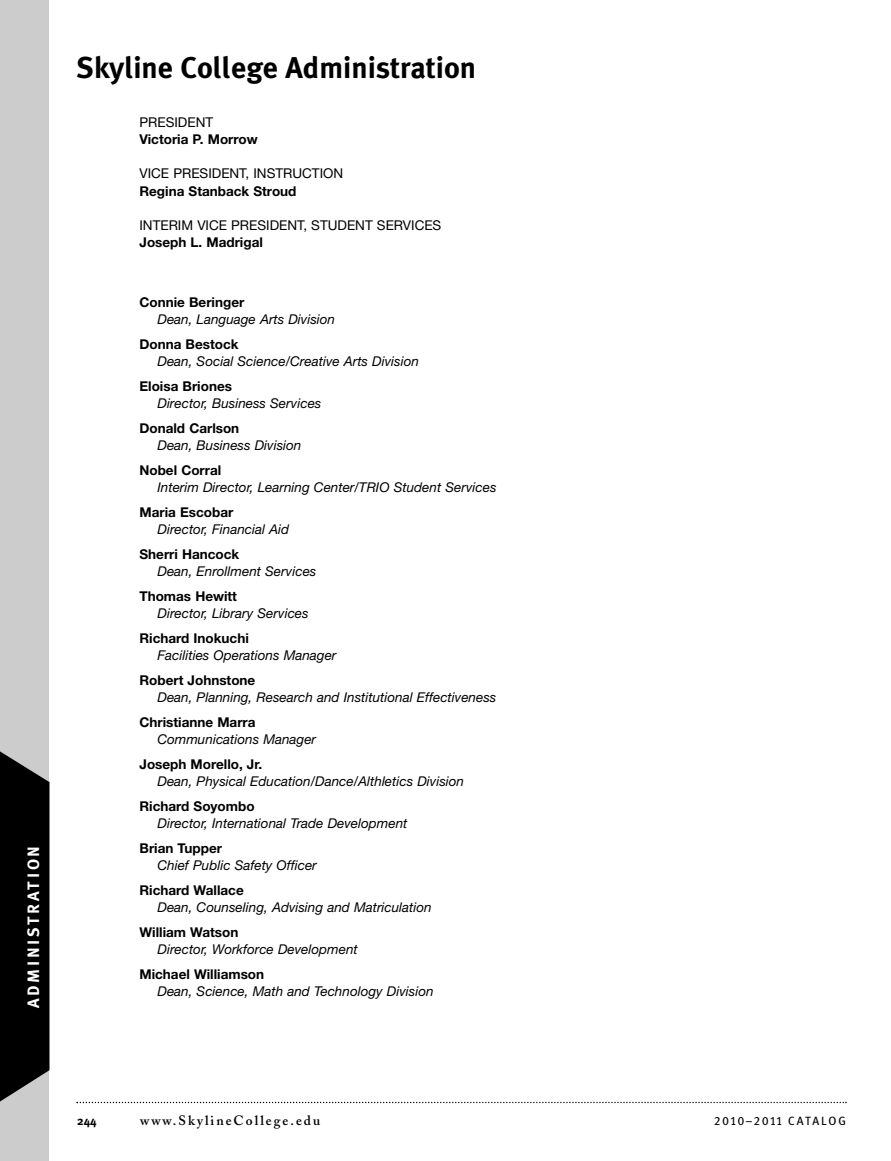
<style>
.page{position:relative;width:891px;height:1161px;background:#fff}
.page>*{position:absolute;margin:0;border:0;box-sizing:border-box;transform-origin:0 0}
.t1{font:700 30px "Meta Plus";color:#000}
.t2{font:700 16.5px "Meta Plus";letter-spacing:.165em;color:#fff}
.t3{font:italic 13.5px "Helvetica Neue";color:#000}
.t4{font:700 13.5px "Helvetica Neue";color:#000}
.t5{font:13.5px "Helvetica Neue";color:#000}
.t6{font:600 13.5px "Adobe Caslon";letter-spacing:.15em;color:#000}
.t7{font:12px "Meta Plus Book Caps";letter-spacing:.125em;color:#000}
.t8{font:700 12px "Meta Plus";color:#000}
</style>
<div class="page">
<div style="left:0;top:0;width:50px;height:1161px;background:#ccc"></div>
<svg style="left:0;top:743px;width:50px;height:367px;background:#1a1a1a"></svg>
<svg style="left:76px;top:1102px;width:771px;height:1px"></svg>
<p class="t2" style="left:24px;top:1008px;width:164px;rotate:-90deg">ADMINISTRATION</p>
<h1 class="t1" style="left:76px;top:50px;width:401px">Skyline College Administration</h1>
<p class="t5" style="left:140px;top:117px;width:75px">PRESIDENT</p>
<p class="t4" style="left:139px;top:134px;width:120px">Victoria P. Morrow</p>
<p class="t5" style="left:139px;top:169px;width:205px">VICE PRESIDENT, INSTRUCTION</p>
<p class="t4" style="left:139px;top:186px;width:159px">Regina Stanback Stroud</p>
<p class="t5" style="left:139px;top:220px;width:303px">INTERIM VICE PRESIDENT, STUDENT SERVICES</p>
<p class="t4" style="left:139px;top:238px;width:125px">Joseph L. Madrigal</p>
<p class="t4" style="left:139px;top:297px;width:106px">Connie Beringer</p>
<p class="t3" style="left:157px;top:314px;width:179px">Dean, Language Arts Division</p>
<p class="t4" style="left:140px;top:339px;width:101px">Donna Bestock</p>
<p class="t3" style="left:158px;top:356px;width:263px">Dean, Social Science/Creative Arts Division</p>
<p class="t4" style="left:140px;top:381px;width:94px">Eloisa Briones</p>
<p class="t3" style="left:158px;top:398px;width:165px">Director, Business Services</p>
<p class="t4" style="left:140px;top:423px;width:101px">Donald Carlson</p>
<p class="t3" style="left:158px;top:440px;width:145px">Dean, Business Division</p>
<p class="t4" style="left:140px;top:465px;width:83px">Nobel Corral</p>
<p class="t3" style="left:158px;top:482px;width:341px">Interim Director, Learning Center/TRIO Student Services</p>
<p class="t4" style="left:140px;top:507px;width:95px">Maria Escobar</p>
<p class="t3" style="left:158px;top:524px;width:133px">Director, Financial Aid</p>
<p class="t4" style="left:140px;top:549px;width:101px">Sherri Hancock</p>
<p class="t3" style="left:158px;top:566px;width:160px">Dean, Enrollment Services</p>
<p class="t4" style="left:140px;top:591px;width:99px">Thomas Hewitt</p>
<p class="t3" style="left:158px;top:608px;width:153px">Director, Library Services</p>
<p class="t4" style="left:140px;top:633px;width:111px">Richard Inokuchi</p>
<p class="t3" style="left:158px;top:650px;width:180px">Facilities Operations Manager</p>
<p class="t4" style="left:140px;top:675px;width:117px">Robert Johnstone</p>
<p class="t3" style="left:158px;top:692px;width:340px">Dean, Planning, Research and Institutional Effectiveness</p>
<p class="t4" style="left:140px;top:717px;width:118px">Christianne Marra</p>
<p class="t3" style="left:158px;top:734px;width:160px">Communications Manager</p>
<p class="t4" style="left:140px;top:759px;width:124px">Joseph Morello, Jr.</p>
<p class="t3" style="left:158px;top:776px;width:308px">Dean, Physical Education/Dance/Althletics Division</p>
<p class="t4" style="left:140px;top:801px;width:117px">Richard Soyombo</p>
<p class="t3" style="left:158px;top:818px;width:251px">Director, International Trade Development</p>
<p class="t4" style="left:140px;top:843px;width:84px">Brian Tupper</p>
<p class="t3" style="left:158px;top:860px;width:161px">Chief Public Safety Officer</p>
<p class="t4" style="left:140px;top:885px;width:106px">Richard Wallace</p>
<p class="t3" style="left:158px;top:902px;width:276px">Dean, Counseling, Advising and Matriculation</p>
<p class="t4" style="left:140px;top:927px;width:100px">William Watson</p>
<p class="t3" style="left:158px;top:944px;width:202px">Director, Workforce Development</p>
<p class="t4" style="left:140px;top:969px;width:126px">Michael Williamson</p>
<p class="t3" style="left:158px;top:986px;width:278px">Dean, Science, Math and Technology Division</p>
<p class="t8" style="left:77px;top:1114px;width:21px">244</p>
<p class="t6" style="left:140px;top:1115px;width:181px">www.SkylineCollege.edu</p>
<p class="t7" style="left:714px;top:1114px;width:133px">2010–2011 CATALOG</p>
</div>
